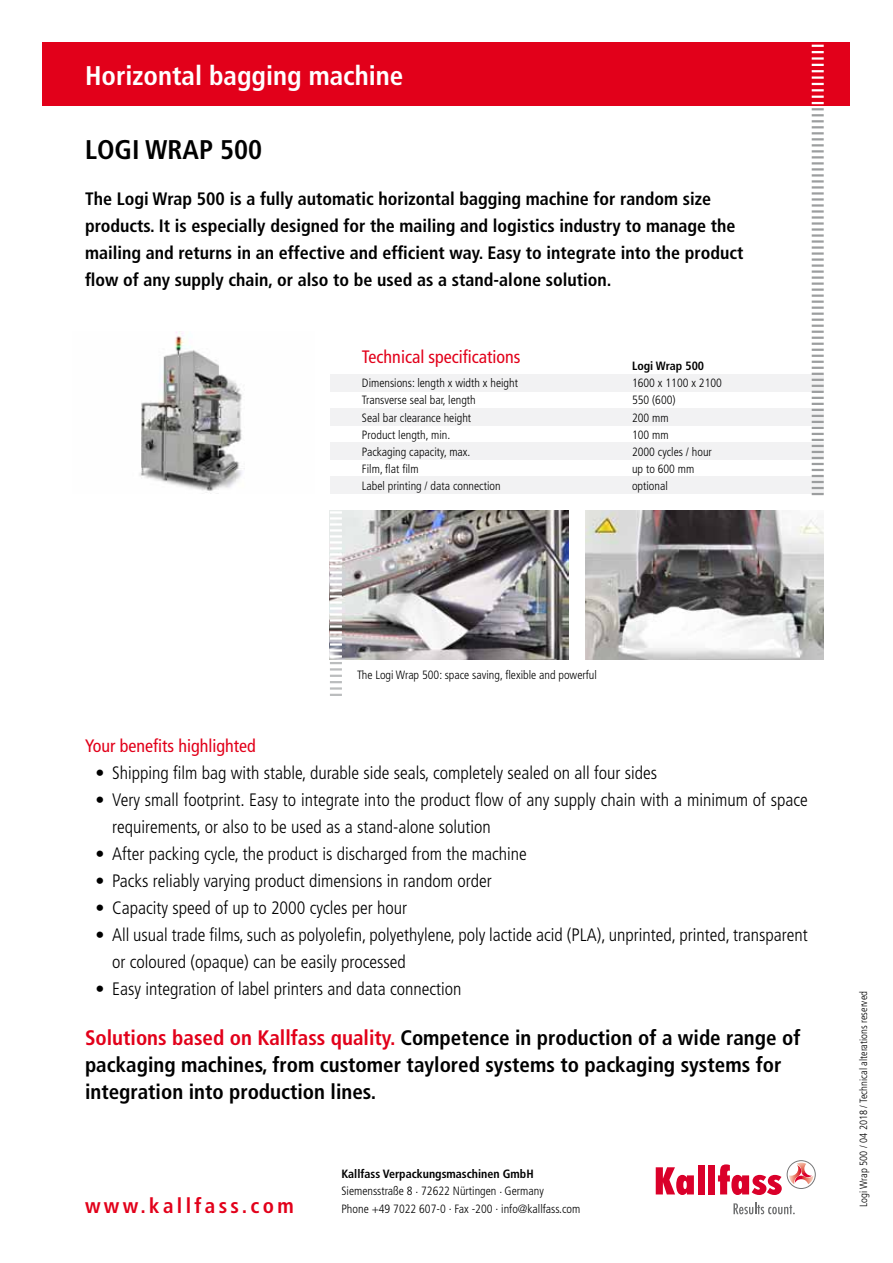
<style>
.page{position:relative;width:893px;height:1263px;background:#fff}
.page>*{position:absolute;margin:0;border:0;box-sizing:border-box;transform-origin:0 0}
.t1{font:700 condensed 27px "Frutiger LT Std";color:#fff}
.t2{font:700 condensed 27px "Frutiger LT Std";color:#000}
.t3{font:700 condensed 21px/27px "Frutiger LT Std";color:#000}
.t4{font:700 condensed 21px "Frutiger LT Std";letter-spacing:.16em;color:#e2001a}
.t5{font:300 condensed 18px/27px "Frutiger LT Std";color:#000}
.t6{font:700 condensed 18px/27px "Frutiger LT Std";color:#000}
.t7{font:condensed 18px "Frutiger LT Std";color:#e2001a}
.t8{font:300 condensed 12px/17.1px "Frutiger LT Std";color:#000}
.t9{font:700 condensed 12px "Frutiger LT Std";color:#000}
.t10{font:300 condensed 10.5px "Frutiger LT Std";color:#000}
.s1{color:#e2001a}
</style>
<div class="page">
<img style="left:139px;top:332px;width:106px;height:161px">
<img style="left:586px;top:511px;width:238px;height:149px">
<div style="left:43px;top:43px;width:807px;height:63px;background:#e2001a"></div>
<img style="left:342px;top:511px;width:226px;height:149px">
<div style="left:330px;top:375px;width:494px;height:17px;background:#f2f2f3"></div>
<div style="left:330px;top:409px;width:494px;height:17px;background:#f2f2f3"></div>
<div style="left:330px;top:443px;width:494px;height:17px;background:#f2f2f3"></div>
<div style="left:330px;top:477px;width:494px;height:17px;background:#f2f2f3"></div>
<svg style="left:330px;top:513px;width:12px;height:183px"></svg>
<svg style="left:812px;top:45px;width:12px;height:450px"></svg>
<svg style="left:656px;top:1167px;width:38px;height:28px"></svg>
<div style="left:698px;top:1165px;width:7px;height:29px;background:#da002a"></div>
<div style="left:708px;top:1165px;width:7px;height:29px;background:#da002a"></div>
<svg style="left:718px;top:1160px;width:97px;height:35px"></svg>
<svg style="left:733px;top:1202px;width:62px;height:12px"></svg>
<h1 class="t1" style="left:85px;top:59px;width:320px">Horizontal bagging machine</h1>
<h1 class="t2" style="left:85px;top:134px;width:179px">LOGI WRAP 500</h1>
<p class="t6" style="left:85px;top:185px;width:660px">The Logi Wrap 500 is a fully automatic horizontal bagging machine for random size products. It is especially designed for the mailing and logistics industry to manage the mailing and returns in an effective and efficient way. Easy to integrate into the product flow of any supply chain, or also to be used as a stand-alone solution.</p>
<p class="t7" style="left:362px;top:346px;width:160px">Technical specifications</p>
<p class="t9" style="left:632px;top:359px;width:74px">Logi Wrap 500</p>
<p class="t8" style="left:362px;top:375px;width:158px">Dimensions: length x width x height</p>
<p class="t8" style="left:632px;top:375px;width:91px">1600 x 1100 x 2100</p>
<p class="t8" style="left:362px;top:392px;width:115px">Transverse seal bar, length</p>
<p class="t8" style="left:632px;top:392px;width:45px">550 (600)</p>
<p class="t8" style="left:362px;top:409px;width:111px">Seal bar clearance height</p>
<p class="t8" style="left:632px;top:409px;width:38px">200 mm</p>
<p class="t8" style="left:362px;top:426px;width:90px">Product length, min.</p>
<p class="t8" style="left:632px;top:426px;width:38px">100 mm</p>
<p class="t8" style="left:362px;top:443px;width:110px">Packaging capacity, max.</p>
<p class="t8" style="left:632px;top:443px;width:81px">2000 cycles / hour</p>
<p class="t8" style="left:362px;top:460px;width:58px">Film, flat film</p>
<p class="t8" style="left:632px;top:460px;width:64px">up to 600 mm</p>
<p class="t8" style="left:362px;top:477px;width:140px">Label printing / data connection</p>
<p class="t8" style="left:632px;top:477px;width:37px">optional</p>
<p class="t8" style="left:357px;top:667px;width:241px">The Logi Wrap 500: space saving, flexible and powerful</p>
<p class="t7" style="left:85px;top:735px;width:172px">Your benefits highlighted</p>
<p class="t5" style="left:96px;top:759px;width:563px">• Shipping film bag with stable, durable side seals, completely sealed on all four sides</p>
<p class="t5" style="left:112px;top:786px;width:697px;text-indent:-17px">• Very small footprint. Easy to integrate into the product flow of any supply chain with a minimum of space requirements, or also to be used as a stand-alone solution</p>
<p class="t5" style="left:96px;top:840px;width:433px">• After packing cycle, the product is discharged from the machine</p>
<p class="t5" style="left:96px;top:867px;width:398px">• Packs reliably varying product dimensions in random order</p>
<p class="t5" style="left:96px;top:894px;width:313px">• Capacity speed of up to 2000 cycles per hour</p>
<p class="t5" style="left:112px;top:921px;width:697px;text-indent:-17px">• All usual trade films, such as polyolefin, polyethylene, poly lactide acid (PLA), unprinted, printed, transparent or coloured (opaque) can be easily processed</p>
<p class="t5" style="left:96px;top:975px;width:367px">• Easy integration of label printers and data connection</p>
<p class="t3" style="left:85px;top:1024px;width:717px"><span class="s1">Solutions based on Kallfass quality.</span> Competence in production of a wide range of packaging machines, from customer taylored systems to packaging systems for integration into production lines.</p>
<p class="t4" style="left:85px;top:1193px;width:210px">www.kallfass.com</p>
<p class="t9" style="left:341px;top:1167px;width:194px">Kallfass Verpackungsmaschinen GmbH</p>
<p class="t8" style="left:341px;top:1183px;width:240px">Siemensstraße 8 . 72622 Nürtingen . Germany<br>Phone +49 7022 607-0 . Fax -200 . info@kallfass.com</p>
<p class="t10" style="left:857px;top:1207px;width:217px;rotate:-90deg">Logi Wrap 500 / 04 2018 / Technical alterations reserved</p>
</div>
